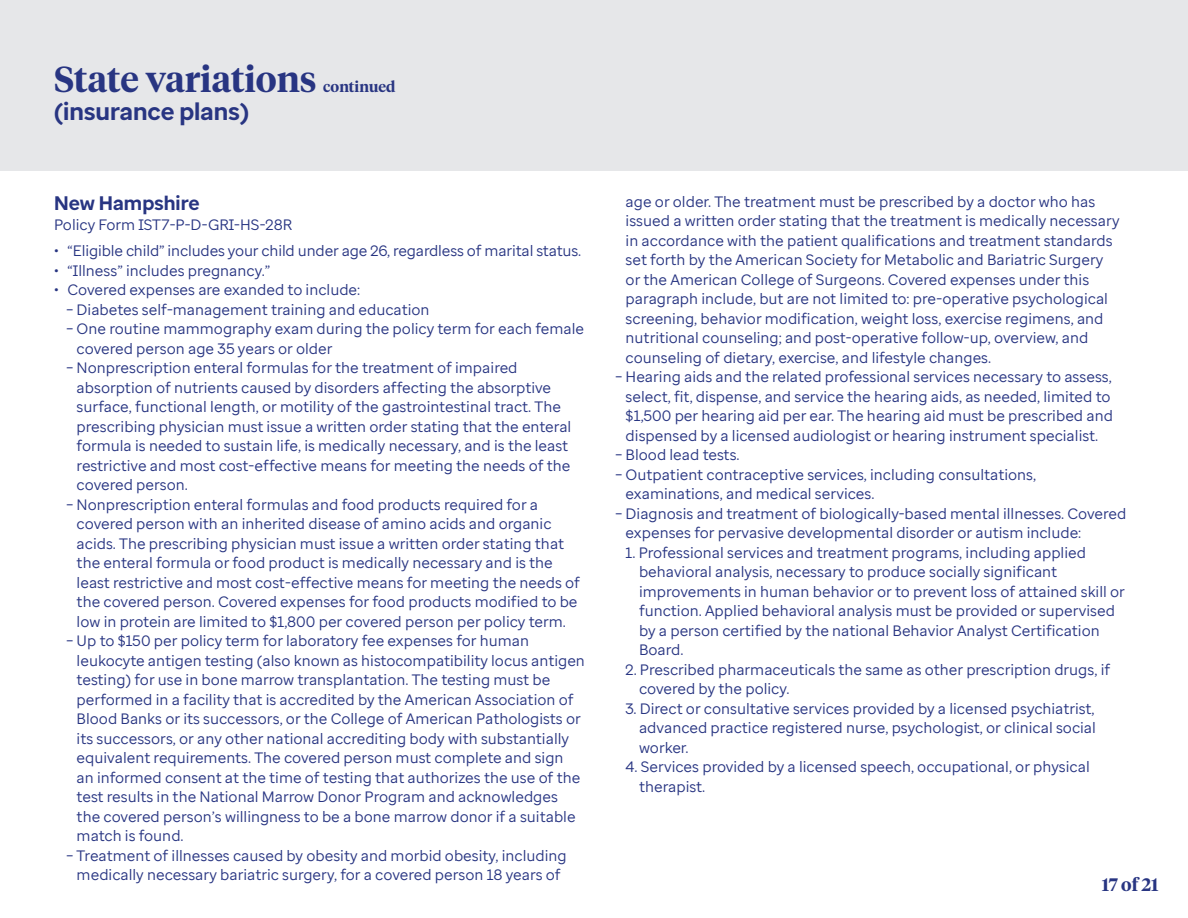
<style>
.page{position:relative;width:1188px;height:918px;background:#fff}
.page>*{position:absolute;margin:0;border:0;box-sizing:border-box;transform-origin:0 0}
.t1{font:600 36px "UHC Serif Headline";color:#283582}
.t2{font:700 24px "Enterprise Sans";color:#283582}
.t3{font:700 19.5px "Enterprise Sans";color:#283582}
.t4{font:600 18px "UHC Serif Headline";color:#283582}
.t5{font:15px/19.5px "Enterprise Sans";color:#283582}
.t6{font:600 15px "UHC Serif Headline";color:#283582}
</style>
<div class="page">
<div style="left:0;top:0;width:1188px;height:171px;background:#e6e7e9"></div>
<h1 class="t1" style="left:54px;top:54px;width:264px">State variations</h1>
<h2 class="t2" style="left:54px;top:96px;width:197px">(insurance plans)</h2>
<p class="t6" style="left:323px;top:76px;width:74px">continued</p>
<h3 class="t3" style="left:54px;top:191px;width:147px">New Hampshire</h3>
<p class="t5" style="left:54px;top:215px;width:240px">Policy Form IST7-P-D-GRI-HS-28R</p>
<p class="t5" style="left:54px;top:241px;width:529px">• “Eligible child” includes your child under age 26, regardless of marital status.</p>
<p class="t5" style="left:54px;top:260px;width:218px">• “Illness” includes pregnancy.”</p>
<p class="t5" style="left:54px;top:280px;width:308px">• Covered expenses are exanded to include:</p>
<p class="t5" style="left:66px;top:299px;width:365px">– Diabetes self-management training and education</p>
<p class="t5" style="left:77px;top:319px;width:509px;text-indent:-11px">– One routine mammography exam during the policy term for each female covered person age 35 years or older</p>
<p class="t5" style="left:77px;top:358px;width:496px;text-indent:-11px">– Nonprescription enteral formulas for the treatment of impaired absorption of nutrients caused by disorders affecting the absorptive surface, functional length, or motility of the gastrointestinal tract. The prescribing physician must issue a written order stating that the enteral formula is needed to sustain life, is medically necessary, and is the least restrictive and most cost-effective means for meeting the needs of the covered person.</p>
<p class="t5" style="left:77px;top:494px;width:505px;text-indent:-11px">– Nonprescription enteral formulas and food products required for a covered person with an inherited disease of amino acids and organic acids. The prescribing physician must issue a written order stating that the enteral formula or food product is medically necessary and is the least restrictive and most cost-effective means for meeting the needs of the covered person. Covered expenses for food products modified to be low in protein are limited to $1,800 per covered person per policy term.</p>
<p class="t5" style="left:77px;top:631px;width:510px;text-indent:-11px">– Up to $150 per policy term for laboratory fee expenses for human leukocyte antigen testing (also known as histocompatibility locus antigen testing) for use in bone marrow transplantation. The testing must be performed in a facility that is accredited by the American Association of Blood Banks or its successors, or the College of American Pathologists or its successors, or any other national accrediting body with substantially equivalent requirements. The covered person must complete and sign<br>an informed consent at the time of testing that authorizes the use of the test results in the National Marrow Donor Program and acknowledges the covered person’s willingness to be a bone marrow donor if a suitable match is found.</p>
<p class="t5" style="left:66px;top:845px;width:502px;text-align:center">– Treatment of illnesses caused by obesity and morbid obesity, including medically necessary bariatric surgery, for a covered person 18 years of</p>
<p class="t5" style="left:626px;top:192px;width:495px">age or older. The treatment must be prescribed by a doctor who has issued a written order stating that the treatment is medically necessary in accordance with the patient qualifications and treatment standards set forth by the American Society for Metabolic and Bariatric Surgery or the American College of Surgeons. Covered expenses under this paragraph include, but are not limited to: pre-operative psychological screening, behavior modification, weight loss, exercise regimens, and nutritional counseling; and post-operative follow-up, overview, and counseling of dietary, exercise, and lifestyle changes.</p>
<p class="t5" style="left:626px;top:367px;width:489px;text-indent:-11px">– Hearing aids and the related professional services necessary to assess, select, fit, dispense, and service the hearing aids, as needed, limited to $1,500 per hearing aid per ear. The hearing aid must be prescribed and dispensed by a licensed audiologist or hearing instrument specialist.</p>
<p class="t5" style="left:615px;top:445px;width:126px">– Blood lead tests.</p>
<p class="t5" style="left:626px;top:465px;width:412px;text-indent:-11px">– Outpatient contraceptive services, including consultations, examinations, and medical services.</p>
<p class="t5" style="left:626px;top:504px;width:502px;text-indent:-11px">– Diagnosis and treatment of biologically-based mental illnesses. Covered expenses for pervasive developmental disorder or autism include:</p>
<p class="t5" style="left:639px;top:543px;width:487px;text-indent:-14px">1. Professional services and treatment programs, including applied behavioral analysis, necessary to produce socially significant improvements in human behavior or to prevent loss of attained skill or function. Applied behavioral analysis must be provided or supervised by a person certified by the national Behavior Analyst Certification Board.</p>
<p class="t5" style="left:639px;top:660px;width:473px;text-indent:-14px">2. Prescribed pharmaceuticals the same as other prescription drugs, if covered by the policy.</p>
<p class="t5" style="left:639px;top:699px;width:458px;text-align:justify;text-indent:-14px">3. Direct or consultative services provided by a licensed psychiatrist, advanced practice registered nurse, psychologist, or clinical social worker.</p>
<p class="t5" style="left:639px;top:757px;width:452px;text-indent:-14px">4. Services provided by a licensed speech, occupational, or physical therapist.</p>
<p class="t4" style="left:1102px;top:872px;width:58px">17 of 21</p>
</div>
